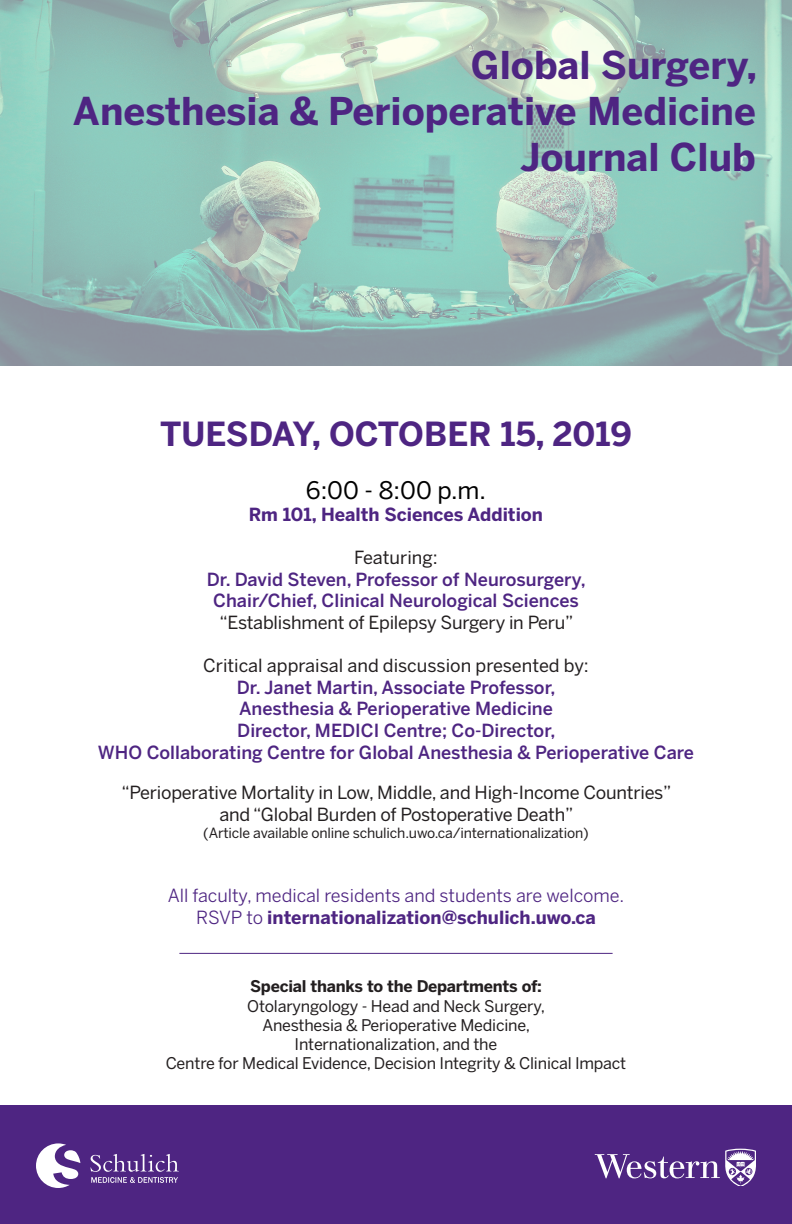
<style>
.page{position:relative;width:792px;height:1224px;background:#fff}
.page>*{position:absolute;margin:0;border:0;box-sizing:border-box;transform-origin:0 0}
.t1{font:700 38px/45.6px "Benton Sans";color:#4e2582;text-align:right}
.t2{font:700 33px "Benton Sans";color:#4e2582}
.t3{font:24px "Benton Sans";color:#000}
.t4{font:500 18px/21.6px "Benton Sans";color:#4e2582;text-align:center}
.t5{font:18px/21.6px "Benton Sans";letter-spacing:-.01em;color:#231f20;text-align:center}
.t6{font:700 18px "Benton Sans";color:#4e2582}
.t7{font:18px "Benton Sans";color:#4e2582}
.t8{font:16px/19.2px "Benton Sans";letter-spacing:-.01em;color:#231f20;text-align:center}
.t9{font:700 16px "Benton Sans";letter-spacing:-.01em;color:#231f20}
.t10{font:14px "Benton Sans";letter-spacing:-.01em;color:#231f20}
.s1{font-weight:400;color:#231f20}
.s2{font-weight:400}
</style>
<div class="page">
<div style="left:0;top:1106px;width:792px;height:118px;background:#4e2582"></div>
<svg style="left:0;top:0;width:792px;height:366px;background:#9ac2ba"></svg>
<svg style="left:36px;top:1143px;width:44px;height:45px"></svg>
<svg style="left:90px;top:1154px;width:89px;height:29px"></svg>
<svg style="left:595px;top:1149px;width:161px;height:37px"></svg>
<hr style="left:179px;top:953px;width:434px;height:1px;background:#4e2582">
<p class="t1" style="left:73px;top:42px;width:686px">Global Surgery,<br>Anesthesia &amp; Perioperative Medicine<br>Journal Club</p>
<p class="t2" style="left:160px;top:414px;width:473px">TUESDAY, OCTOBER 15, 2019</p>
<p class="t3" style="left:306px;top:476px;width:182px">6:00 - 8:00 p.m.</p>
<p class="t6" style="left:249px;top:504px;width:296px">Rm 101, Health Sciences Addition</p>
<p class="t5" style="left:354px;top:547px;width:85px">Featuring:</p>
<p class="t4" style="left:207px;top:568px;width:380px">Dr. David Steven, Professor of Neurosurgery,<br>Chair/Chief, Clinical Neurological Sciences <span class="s1">“Establishment of Epilepsy Surgery in Peru”</span></p>
<p class="t5" style="left:203px;top:655px;width:387px">Critical appraisal and discussion presented by:</p>
<p class="t4" style="left:98px;top:676px;width:598px">Dr. Janet Martin, Associate Professor,<br>Anesthesia &amp; Perioperative Medicine<br>Director, MEDICI Centre; Co-Director,<br>WHO Collaborating Centre for Global Anesthesia &amp; Perioperative Care</p>
<p class="t5" style="left:121px;top:782px;width:552px">“Perioperative Mortality in Low, Middle, and High-Income Countries” and “Global Burden of Postoperative Death”</p>
<p class="t10" style="left:203px;top:824px;width:387px">(Article available online schulich.uwo.ca/internationalization)</p>
<p class="t7" style="left:168px;top:885px;width:458px">All faculty, medical residents and students are welcome.</p>
<p class="t6" style="left:196px;top:907px;width:401px"><span class="s2">RSVP to</span> internationalization@schulich.uwo.ca</p>
<p class="t9" style="left:250px;top:977px;width:293px">Special thanks to the Departments of:</p>
<p class="t8" style="left:247px;top:996px;width:299px">Otolaryngology - Head and Neck Surgery,</p>
<p class="t8" style="left:166px;top:1015px;width:462px">Anesthesia &amp; Perioperative Medicine,<br>Internationalization, and the<br>Centre for Medical Evidence, Decision Integrity &amp; Clinical Impact</p>
</div>
